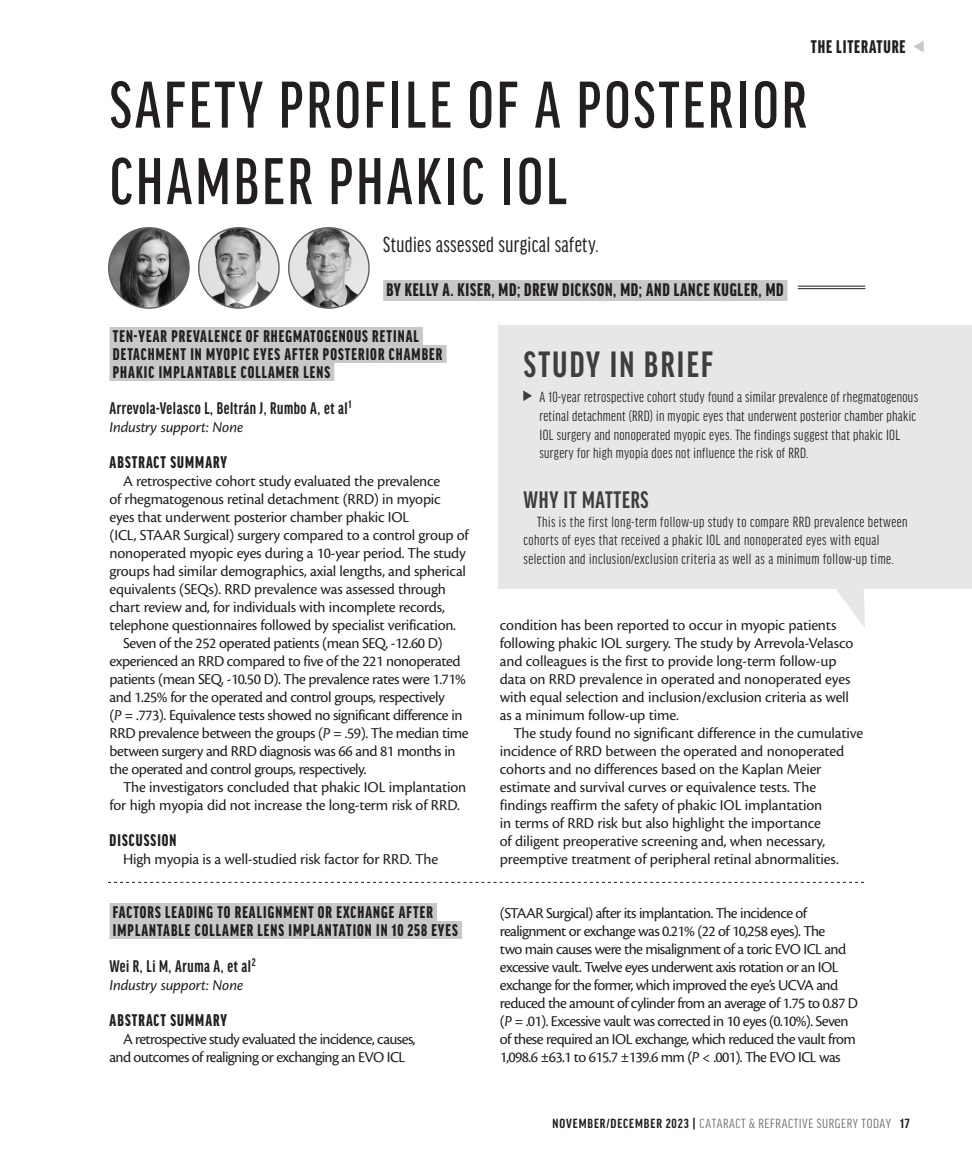
<style>
.page{position:relative;width:972px;height:1161px;background:#fff}
.page>*{position:absolute;margin:0;border:0;box-sizing:border-box;transform-origin:0 0}
.headline{font:500 extra-condensed 70.5px/76.5px "Good Headline Pro";letter-spacing:.045em;color:#231f20}
.study_in_brief_header{font:700 extra-condensed 39px "Good Headline Pro";letter-spacing:.06em;color:#3e3e3f}
.study_in_brief_subhead{font:700 extra-condensed 25.5px "Good Headline Pro";letter-spacing:.03em;color:#3e3e3f}
.deck{font:23.25px "Good Headline Pro X Cond News";letter-spacing:.015em;color:#231f20}
.author{font:900 extra-condensed 19.5px "Good Headline Pro";letter-spacing:.04em;color:#231f20}
.subhead{font:900 extra-condensed 18px/18px "Good Headline Pro";letter-spacing:.06em;color:#231f20}
.Subhead_2{font:700 extra-condensed 18px "Good Headline Pro";letter-spacing:.03em;color:#231f20}
.subhead_alternate{font:900 extra-condensed 18px "Good Headline Pro";letter-spacing:.06em;color:#231f20}
.body{font:15.75px/18px "Cronos Pro";letter-spacing:-.015em;color:#231f20}
.body-2{font:15.75px/18px "Cronos Pro";letter-spacing:-.04em;color:#231f20}
.study_in_brief_body{font:extra-condensed 15.75px/18.8px "Good Headline Pro";letter-spacing:.02em;color:#231f20}
.body-3{font:italic 15.75px "Cronos Pro";letter-spacing:-.01em;color:#231f20}
.t1{font:extra-condensed 14.1px "Good Headline Pro";letter-spacing:.035em;color:#6c6d70;scale:1.11 1}
.s1{font-style:italic}
.s2{font-weight:700;color:#231f20}
</style>
<div class="page">
<hr style="left:798px;top:286px;width:67px;height:1px;background:#231f20">
<hr style="left:798px;top:288px;width:67px;height:1px;background:#231f20">
<div style="left:383px;top:280px;width:404px;height:21px;background:#c7c8ca"></div>
<div style="left:110px;top:327px;width:313px;height:18px;background:#c7c8ca"></div>
<div style="left:110px;top:345px;width:337px;height:18px;background:#c7c8ca"></div>
<div style="left:110px;top:363px;width:224px;height:18px;background:#c7c8ca"></div>
<div style="left:110px;top:903px;width:327px;height:18px;background:#c7c8ca"></div>
<div style="left:110px;top:921px;width:352px;height:18px;background:#c7c8ca"></div>
<div style="left:498px;top:325px;width:474px;height:263px;background:#e6e7e9"></div>
<svg style="left:798px;top:588px;width:67px;height:40px"></svg>
<img style="left:289px;top:228px;width:80px;height:80px;border-radius:40px">
<div style="left:288px;top:227px;width:82px;height:82px;border:1px solid #636366;border-radius:50%"></div>
<img style="left:199px;top:228px;width:80px;height:80px;border-radius:40px">
<div style="left:198px;top:227px;width:82px;height:82px;border:1px solid #636366;border-radius:50%"></div>
<img style="left:109px;top:228px;width:80px;height:80px;border-radius:40px">
<div style="left:108px;top:227px;width:82px;height:82px;border:1px solid #636366;border-radius:50%"></div>
<svg style="left:108px;top:882px;width:756px;height:1px"></svg>
<p class="author" style="left:811px;top:37px;width:96px">THE LITERATURE</p>
<p class="headline" style="left:110px;top:67px;width:698px">SAFETY PROFILE OF A POSTERIOR<br>CHAMBER PHAKIC IOL</p>
<p class="deck" style="left:383px;top:233px;width:217px">Studies assessed surgical safety.</p>
<p class="author" style="left:386px;top:281px;width:399px">BY KELLY A. KISER, MD; DREW DICKSON, MD; AND LANCE KUGLER, MD</p>
<p class="subhead" style="left:113px;top:327px;width:331px">TEN-YEAR PREVALENCE OF RHEGMATOGENOUS RETINAL<br>DETACHMENT IN MYOPIC EYES AFTER POSTERIOR CHAMBER<br>PHAKIC IMPLANTABLE COLLAMER LENS</p>
<p class="Subhead_2" style="left:110px;top:399px;width:243px">Arrevola-Velasco L, Beltrán J, Rumbo A, et al<sup>1</sup></p>
<p class="body-3" style="left:110px;top:418px;width:135px">Industry support: None</p>
<p class="subhead_alternate" style="left:110px;top:453px;width:119px">ABSTRACT SUMMARY</p>
<p class="body" style="left:110px;top:472px;width:361px;text-indent:14px">A retrospective cohort study evaluated the prevalence<br>of rhegmatogenous retinal detachment (RRD) in myopic eyes that underwent posterior chamber phakic IOL<br>(ICL, STAAR Surgical) surgery compared to a control group of nonoperated myopic eyes during a 10-year period. The study groups had similar demographics, axial lengths, and spherical equivalents (SEQs). RRD prevalence was assessed through chart review and, for individuals with incomplete records, telephone questionnaires followed by specialist verification.</p>
<p class="body" style="left:110px;top:634px;width:360px;text-indent:14px">Seven of the 252 operated patients (mean SEQ, -12.60 D) experienced an RRD compared to five of the 221 nonoperated patients (mean SEQ, -10.50 D). The prevalence rates were 1.71% and 1.25% for the operated and control groups, respectively<br>(<span class="s1">P</span> = .773). Equivalence tests showed no significant difference in RRD prevalence between the groups (<span class="s1">P</span> = .59). The median time between surgery and RRD diagnosis was 66 and 81 months in the operated and control groups, respectively.</p>
<p class="body" style="left:110px;top:778px;width:358px;text-indent:14px">The investigators concluded that phakic IOL implantation for high myopia did not increase the long-term risk of RRD.</p>
<p class="subhead_alternate" style="left:110px;top:831px;width:68px">DISCUSSION</p>
<p class="body" style="left:123px;top:850px;width:317px">High myopia is a well-studied risk factor for RRD. The</p>
<p class="study_in_brief_header" style="left:524px;top:345px;width:191px">STUDY IN BRIEF</p>
<p class="study_in_brief_body" style="left:539px;top:388px;width:380px">A 10-year retrospective cohort study found a similar prevalence of rhegmatogenous retinal detachment (RRD) in myopic eyes that underwent posterior chamber phakic IOL surgery and nonoperated myopic eyes. The findings suggest that phakic IOL surgery for high myopia does not influence the risk of RRD.</p>
<p class="study_in_brief_subhead" style="left:524px;top:487px;width:126px">WHY IT MATTERS</p>
<p class="study_in_brief_body" style="left:524px;top:512px;width:385px;text-indent:14px">This is the first long-term follow-up study to compare RRD prevalence between cohorts of eyes that received a phakic IOL and nonoperated eyes with equal selection and inclusion/exclusion criteria as well as a minimum follow-up time.</p>
<p class="body" style="left:500px;top:616px;width:355px">condition has been reported to occur in myopic patients following phakic IOL surgery. The study by Arrevola-Velasco and colleagues is the first to provide long-term follow-up data on RRD prevalence in operated and nonoperated eyes with equal selection and inclusion/exclusion criteria as well as a minimum follow-up time.</p>
<p class="body" style="left:500px;top:724px;width:365px;text-indent:14px">The study found no significant difference in the cumulative incidence of RRD between the operated and nonoperated cohorts and no differences based on the Kaplan Meier estimate and survival curves or equivalence tests. The findings reaffirm the safety of phakic IOL implantation<br>in terms of RRD risk but also highlight the importance<br>of diligent preoperative screening and, when necessary, preemptive treatment of peripheral retinal abnormalities.</p>
<p class="subhead" style="left:113px;top:903px;width:347px">FACTORS LEADING TO REALIGNMENT OR EXCHANGE AFTER<br>IMPLANTABLE COLLAMER LENS IMPLANTATION IN 10 258 EYES</p>
<p class="Subhead_2" style="left:110px;top:957px;width:147px">Wei R, Li M, Aruma A, et al<sup>2</sup></p>
<p class="body-3" style="left:110px;top:976px;width:135px">Industry support: None</p>
<p class="subhead_alternate" style="left:110px;top:1011px;width:119px">ABSTRACT SUMMARY</p>
<p class="body-2" style="left:110px;top:1030px;width:308px;text-indent:14px">A retrospective study evaluated the incidence, causes, and outcomes of realigning or exchanging an EVO ICL</p>
<p class="body-2" style="left:500px;top:904px;width:360px">(STAAR Surgical) after its implantation. The incidence of realignment or exchange was 0.21% (22 of 10,258 eyes). The<br>two main causes were the misalignment of a toric EVO ICL and excessive vault. Twelve eyes underwent axis rotation or an IOL exchange for the former, which improved the eye’s UCVA and reduced the amount of cylinder from an average of 1.75 to 0.87 D (<span class="s1">P</span> = .01). Excessive vault was corrected in 10 eyes (0.10%). Seven of these required an IOL exchange, which reduced the vault from 1,098.6 ±63.1 to 615.7 ±139.6 mm (<span class="s1">P</span> &lt; .001). The EVO ICL was</p>
<p class="t1" style="left:553px;top:1117px;width:323px"><span class="s2">NOVEMBER/DECEMBER 2023 |</span> CATARACT &amp; REFRACTIVE SURGERY TODAY <span class="s2">17</span></p>
</div>
